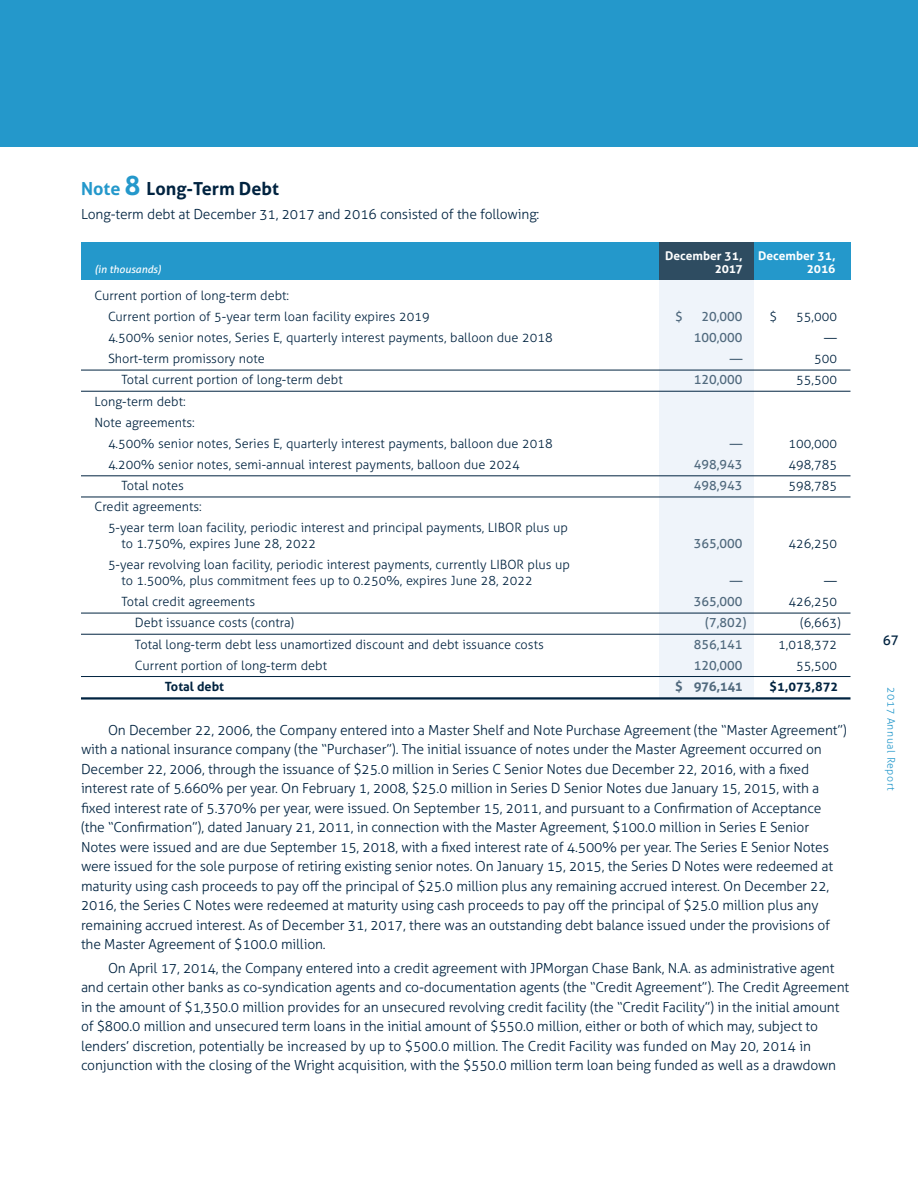
<style>
.page{position:relative;width:918px;height:1188px;background:#fff}
.page>*{position:absolute;margin:0;border:0;box-sizing:border-box;transform-origin:0 0}
.Note_Head_18{font:700 18px "Aller";color:#002340}
.Fin_Text_Space_Befor{font:300 13.8px/19.5px "Aller";letter-spacing:-.01em;color:#002340}
.Fin_Text_18{font:300 13.8px/19.5px "Aller";letter-spacing:-.01em;color:#002340}
.Fin_Text_Space_After{font:300 13.8px "Aller";letter-spacing:-.01em;color:#002340}
.t1{font:13.5px "Aller";color:#002340}
._4_col_Wide_Total_18{font:700 13.2px "Aller";letter-spacing:-.025em;color:#516a7e}
._4_col_wide_18{font:300 12.75px/15.8px "Aller";color:#002340}
._4_col_wide_sub_18{font:300 12.75px "Aller";color:#002340}
._4_col_wide_sub_18-2{font:12.75px "Aller";color:#516a7e}
._4_col_wide_18-2{font:12.75px "Aller";color:#516a7e}
._4_col_Wide_Total_18-2{font:700 12.75px "Aller";color:#002340}
._4_col_header_18{font:700 12px "Aller";color:#fff}
.t2{font:300 10.5px "Aller";letter-spacing:.05em;color:#2498cb}
._4_col_header_18-2{font:italic 10.5px "Aller";color:#fff}
.s1{color:#2498cb}
.s2{font-size:27px;color:#2498cb}
</style>
<div class="page">
<div style="left:81px;top:243px;width:769px;height:37px;background:#2498cb"></div>
<div style="left:659px;top:280px;width:95px;height:418px;background:#eff4fa"></div>
<div style="left:659px;top:243px;width:95px;height:37px;background:#2e4c61"></div>
<div style="left:0;top:0;width:918px;height:147px;background:#2498cb"></div>
<hr style="left:81px;top:370px;width:769px;height:1px;background:#002340">
<hr style="left:81px;top:391px;width:769px;height:1px;background:#002340">
<hr style="left:81px;top:475px;width:769px;height:1px;background:#002340">
<hr style="left:81px;top:497px;width:769px;height:1px;background:#002340">
<hr style="left:81px;top:613px;width:769px;height:1px;background:#002340">
<hr style="left:81px;top:634px;width:769px;height:1px;background:#002340">
<hr style="left:81px;top:676px;width:769px;height:1px;background:#002340">
<hr style="left:81px;top:697px;width:769px;height:3px;background:#002340">
<p class="Note_Head_18" style="left:81px;top:178px;width:200px"><span class="s1">Note</span> <span class="s2">8</span> Long-Term Debt</p>
<p class="Fin_Text_Space_After" style="left:81px;top:206px;width:460px">Long-term debt at December 31, 2017 and 2016 consisted of the following:</p>
<p class="_4_col_header_18" style="left:665px;top:248px;width:79px">December 31,</p>
<p class="_4_col_header_18" style="left:758px;top:248px;width:79px">December 31,</p>
<p class="_4_col_header_18-2" style="left:94px;top:263px;width:68px">(in thousands)</p>
<p class="_4_col_header_18" style="left:715px;top:262px;width:29px">2017</p>
<p class="_4_col_header_18" style="left:807px;top:262px;width:30px">2016</p>
<p class="_4_col_wide_18" style="left:94px;top:287px;width:196px">Current portion of long-term debt:</p>
<p class="_4_col_wide_18" style="left:108px;top:309px;width:323px">Current portion of 5-year term loan facility expires 2019</p>
<p class="_4_col_wide_18-2" style="left:675px;top:309px;width:9px">$</p>
<p class="_4_col_wide_18-2" style="left:702px;top:309px;width:42px">20,000</p>
<p class="_4_col_wide_18" style="left:770px;top:309px;width:9px">$</p>
<p class="_4_col_wide_18" style="left:796px;top:309px;width:42px">55,000</p>
<p class="_4_col_wide_18" style="left:108px;top:330px;width:446px">4.500% senior notes, Series E, quarterly interest payments, balloon due 2018</p>
<p class="_4_col_wide_18-2" style="left:694px;top:330px;width:50px">100,000</p>
<p class="_4_col_wide_18" style="left:824px;top:330px;width:14px">—</p>
<p class="_4_col_wide_sub_18" style="left:108px;top:351px;width:158px">Short-term promissory note</p>
<p class="_4_col_wide_sub_18-2" style="left:730px;top:351px;width:14px">—</p>
<p class="_4_col_wide_sub_18" style="left:814px;top:351px;width:24px">500</p>
<p class="_4_col_wide_sub_18" style="left:122px;top:372px;width:223px">Total current portion of long-term debt</p>
<p class="_4_col_wide_sub_18-2" style="left:694px;top:372px;width:50px">120,000</p>
<p class="_4_col_wide_sub_18" style="left:796px;top:372px;width:42px">55,500</p>
<p class="_4_col_wide_18" style="left:94px;top:393px;width:93px">Long-term debt:</p>
<p class="_4_col_wide_18" style="left:94px;top:414px;width:102px">Note agreements:</p>
<p class="_4_col_wide_18" style="left:108px;top:435px;width:446px">4.500% senior notes, Series E, quarterly interest payments, balloon due 2018</p>
<p class="_4_col_wide_18-2" style="left:730px;top:436px;width:14px">—</p>
<p class="_4_col_wide_18" style="left:788px;top:435px;width:50px">100,000</p>
<p class="_4_col_wide_sub_18" style="left:108px;top:457px;width:413px">4.200% senior notes, semi-annual interest payments, balloon due 2024</p>
<p class="_4_col_wide_sub_18-2" style="left:694px;top:457px;width:50px">498,943</p>
<p class="_4_col_wide_sub_18" style="left:788px;top:457px;width:50px">498,785</p>
<p class="_4_col_wide_sub_18" style="left:122px;top:478px;width:64px">Total notes</p>
<p class="_4_col_wide_sub_18-2" style="left:694px;top:478px;width:50px">498,943</p>
<p class="_4_col_wide_sub_18" style="left:788px;top:478px;width:50px">598,785</p>
<p class="_4_col_wide_18" style="left:94px;top:499px;width:109px">Credit agreements:</p>
<p class="_4_col_wide_18" style="left:122px;top:520px;width:448px;text-indent:-14px">5-year term loan facility, periodic interest and principal payments, LIBOR plus up to 1.750%, expires June 28, 2022</p>
<p class="_4_col_wide_18-2" style="left:694px;top:536px;width:50px">365,000</p>
<p class="_4_col_wide_18" style="left:788px;top:536px;width:50px">426,250</p>
<p class="_4_col_wide_18" style="left:122px;top:557px;width:450px;text-indent:-14px">5-year revolving loan facility, periodic interest payments, currently LIBOR plus up to 1.500%, plus commitment fees up to 0.250%, expires June 28, 2022</p>
<p class="_4_col_wide_18-2" style="left:730px;top:573px;width:14px">—</p>
<p class="_4_col_wide_18" style="left:824px;top:573px;width:14px">—</p>
<p class="_4_col_wide_sub_18" style="left:122px;top:594px;width:135px">Total credit agreements</p>
<p class="_4_col_wide_sub_18-2" style="left:694px;top:594px;width:50px">365,000</p>
<p class="_4_col_wide_sub_18" style="left:788px;top:594px;width:50px">426,250</p>
<p class="_4_col_wide_sub_18" style="left:135px;top:615px;width:161px">Debt issuance costs (contra)</p>
<p class="_4_col_wide_sub_18-2" style="left:705px;top:615px;width:43px">(7,802)</p>
<p class="_4_col_wide_sub_18" style="left:800px;top:615px;width:42px">(6,663)</p>
<p class="_4_col_wide_18" style="left:135px;top:636px;width:410px">Total long-term debt less unamortized discount and debt issuance costs</p>
<p class="_4_col_wide_18-2" style="left:694px;top:636px;width:50px">856,141</p>
<p class="_4_col_wide_18" style="left:778px;top:636px;width:60px">1,018,372</p>
<p class="_4_col_wide_sub_18" style="left:135px;top:657px;width:194px">Current portion of long-term debt</p>
<p class="_4_col_wide_sub_18-2" style="left:694px;top:657px;width:50px">120,000</p>
<p class="_4_col_wide_sub_18" style="left:796px;top:657px;width:42px">55,500</p>
<p class="_4_col_Wide_Total_18-2" style="left:165px;top:678px;width:61px">Total debt</p>
<p class="_4_col_Wide_Total_18" style="left:675px;top:678px;width:69px">$ 976,141</p>
<p class="_4_col_Wide_Total_18-2" style="left:770px;top:678px;width:70px">$1,073,872</p>
<p class="Fin_Text_Space_Befor" style="left:81px;top:720px;width:767px;text-indent:27px">On December 22, 2006, the Company entered into a Master Shelf and Note Purchase Agreement (the “Master Agreement”) with a national insurance company (the “Purchaser”). The initial issuance of notes under the Master Agreement occurred on December 22, 2006, through the issuance of $25.0 million in Series C Senior Notes due December 22, 2016, with a fixed interest rate of 5.660% per year. On February 1, 2008, $25.0 million in Series D Senior Notes due January 15, 2015, with a fixed interest rate of 5.370% per year, were issued. On September 15, 2011, and pursuant to a Confirmation of Acceptance (the “Confirmation”), dated January 21, 2011, in connection with the Master Agreement, $100.0 million in Series E Senior Notes were issued and are due September 15, 2018, with a fixed interest rate of 4.500% per year. The Series E Senior Notes were issued for the sole purpose of retiring existing senior notes. On January 15, 2015, the Series D Notes were redeemed at maturity using cash proceeds to pay off the principal of $25.0 million plus any remaining accrued interest. On December 22, 2016, the Series C Notes were redeemed at maturity using cash proceeds to pay off the principal of $25.0 million plus any remaining accrued interest. As of December 31, 2017, there was an outstanding debt balance issued under the provisions of the Master Agreement of $100.0 million.</p>
<p class="Fin_Text_18" style="left:81px;top:958px;width:770px;text-indent:27px">On April 17, 2014, the Company entered into a credit agreement with JPMorgan Chase Bank, N.A. as administrative agent and certain other banks as co-syndication agents and co-documentation agents (the “Credit Agreement”). The Credit Agreement in the amount of $1,350.0 million provides for an unsecured revolving credit facility (the “Credit Facility”) in the initial amount of $800.0 million and unsecured term loans in the initial amount of $550.0 million, either or both of which may, subject to lenders’ discretion, potentially be increased by up to $500.0 million. The Credit Facility was funded on May 20, 2014 in conjunction with the closing of the Wright acquisition, with the $550.0 million term loan being funded as well as a drawdown</p>
<p class="t1" style="left:883px;top:632px;width:18px">67</p>
<p class="t2" style="left:897px;top:687px;width:105px;rotate:90deg">2017 Annual Report</p>
</div>
